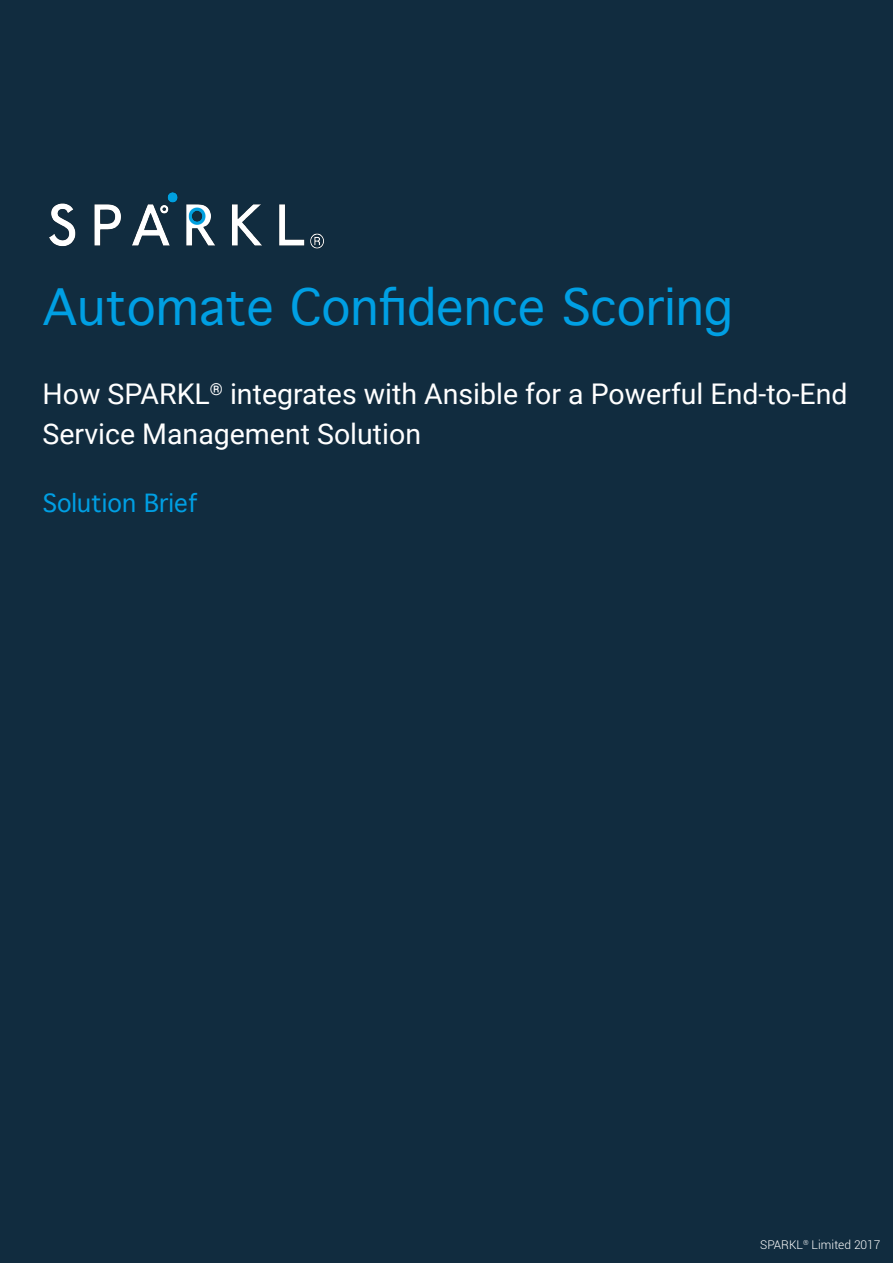
<style>
.page{position:relative;width:893px;height:1263px;background:#112c3f}
.page>*{position:absolute;margin:0;border:0;box-sizing:border-box;transform-origin:0 0}
.t1{font:48px "Geneva";color:#009fe3}
.t2{font:28.5px/39.6px "Roboto";color:#fff}
.t3{font:24px "Geneva";color:#009fe3}
.t4{font:300 12px "Roboto";color:#fff}
</style>
<div class="page">
<img style="left:49px;top:192px;width:275px;height:57px">
<h1 class="t1" style="left:43px;top:280px;width:692px">Automate Confidence Scoring</h1>
<p class="t2" style="left:43px;top:373px;width:807px">How SPARKL<sup>®</sup> integrates with Ansible for a Powerful End-to-End<br>Service Management Solution</p>
<p class="t3" style="left:43px;top:490px;width:156px">Solution Brief</p>
<p class="t4" style="left:760px;top:1236px;width:122px">SPARKL<sup>®</sup> Limited 2017</p>
</div>
